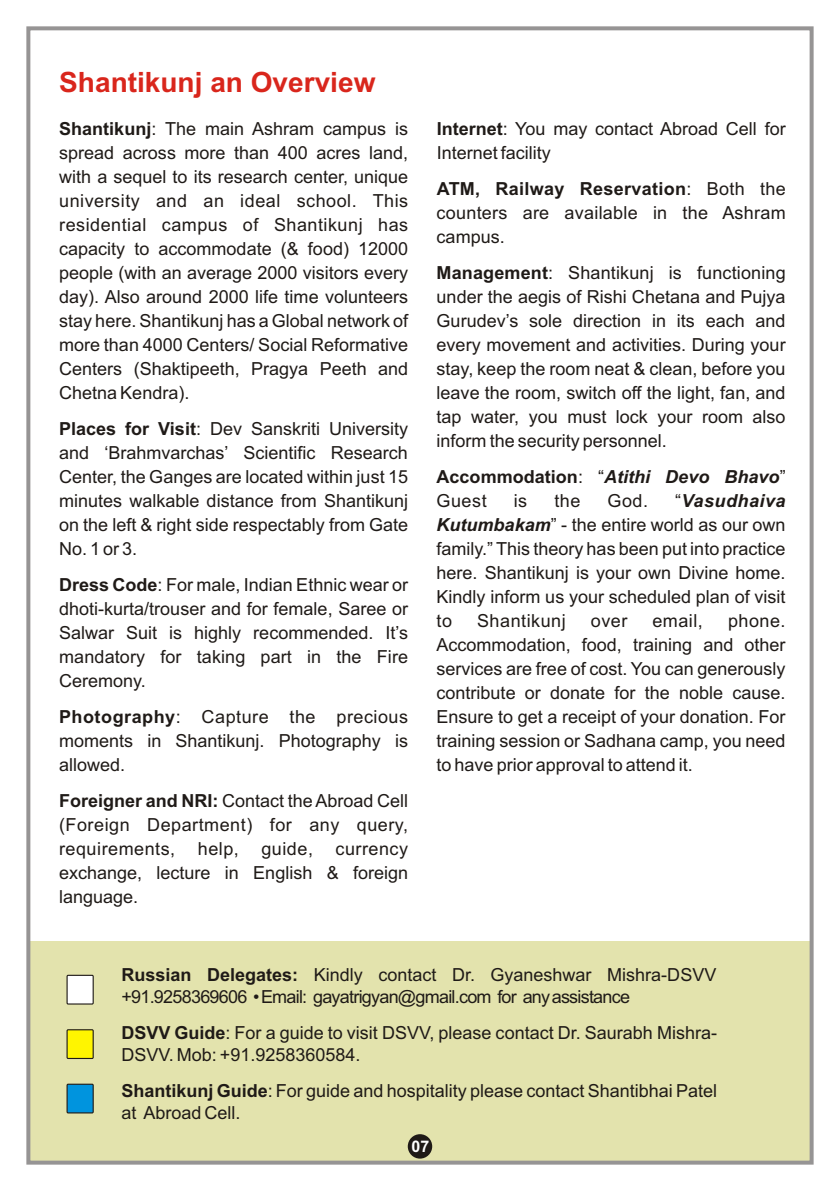
<style>
.page{position:relative;width:840px;height:1191px;background:#fff}
.page>*{position:absolute;margin:0;border:0;box-sizing:border-box;transform-origin:0 0}
.t1{font:700 28px "Arial";color:#d9261c}
.t2{font:18px/24px "Arial";color:#1f1a17}
.t3{font:18px/22px "Arial";letter-spacing:-.04em;color:#1f1a17}
.t4{font:18px "Arial";letter-spacing:.03em;color:#1f1a17}
.t5{font:italic 700 18px "Arial";color:#1f1a17}
.t6{font:700 18px "Arial";letter-spacing:.015em;color:#1f1a17}
.t7{font:italic 700 18px "Arial";letter-spacing:.03em;color:#1f1a17}
.t8{font:700 16px "Arial";color:#fff}
.s1{font-weight:700}
.s2{font-weight:400}
.s3{font-style:normal}
.s4{font-weight:400;font-style:normal}
.s5{font-weight:700;font-style:italic}
</style>
<div class="page">
<div style="left:28px;top:941px;width:783px;height:221px;background:#e3e3ad"></div>
<div style="left:66px;top:974px;width:28px;height:30px;background:#fff;border:1px solid #1f1a17"></div>
<div style="left:66px;top:1029px;width:28px;height:30px;background:#fff500;border:1px solid #1f1a17"></div>
<div style="left:66px;top:1083px;width:28px;height:30px;background:#0094de;border:1px solid #1f1a17"></div>
<div style="left:26px;top:26px;width:787px;height:1138px;border:4px solid #969494"></div>
<div style="left:407px;top:1134px;width:25px;height:24px;background:#1f1a17;border-radius:50%"></div>
<h1 class="t1" style="left:59px;top:71px;width:317px">Shantikunj an Overview</h1>
<p class="t2" style="left:59px;top:118px;width:350px"><span class="s1">Shantikunj</span>: The main Ashram campus is</p>
<p class="t2" style="left:436px;top:118px;width:350px"><span class="s1">Internet</span>: You may contact Abroad Cell for</p>
<p class="t2" style="left:59px;top:142px;width:350px">spread across more than 400 acres land,</p>
<p class="t2" style="left:436px;top:142px;width:116px">Internet facility</p>
<p class="t2" style="left:59px;top:166px;width:350px">with a sequel to its research center, unique</p>
<p class="t6" style="left:436px;top:182px;width:350px">ATM, Railway Reservation<span class="s2">: Both the</span></p>
<p class="t4" style="left:59px;top:194px;width:350px">university and an ideal school. This</p>
<p class="t2" style="left:436px;top:202px;width:350px">counters are available in the Ashram</p>
<p class="t4" style="left:59px;top:218px;width:350px">residential campus of Shantikunj has</p>
<p class="t2" style="left:436px;top:226px;width:70px">campus.</p>
<p class="t2" style="left:59px;top:238px;width:350px">capacity to accommodate (&amp; food) 12000 people (with an average 2000 visitors every</p>
<p class="t2" style="left:436px;top:262px;width:350px"><span class="s1">Management</span>: Shantikunj is functioning</p>
<p class="t2" style="left:59px;top:286px;width:350px">day). Also around 2000 life time volunteers</p>
<p class="t2" style="left:436px;top:286px;width:350px">under the aegis of Rishi Chetana and Pujya</p>
<p class="t2" style="left:59px;top:310px;width:350px">stay here. Shantikunj has a Global network of</p>
<p class="t2" style="left:436px;top:310px;width:350px">Gurudev’s sole direction in its each and</p>
<p class="t2" style="left:59px;top:334px;width:350px">more than 4000 Centers/ Social Reformative</p>
<p class="t2" style="left:436px;top:334px;width:350px">every movement and activities. During your</p>
<p class="t2" style="left:59px;top:358px;width:350px">Centers (Shaktipeeth, Pragya Peeth and</p>
<p class="t2" style="left:436px;top:358px;width:350px">stay, keep the room neat &amp; clean, before you</p>
<p class="t2" style="left:59px;top:382px;width:132px">Chetna Kendra).</p>
<p class="t2" style="left:436px;top:382px;width:350px">leave the room, switch off the light, fan, and tap water, you must lock your room also</p>
<p class="t2" style="left:59px;top:418px;width:350px"><span class="s1">Places for Visit</span>: Dev Sanskriti University</p>
<p class="t2" style="left:436px;top:430px;width:232px">inform the security personnel.</p>
<p class="t2" style="left:59px;top:442px;width:350px">and ‘Brahmvarchas’ Scientific Research<br>Center, the Ganges are located within just 15</p>
<p class="t5" style="left:436px;top:470px;width:350px"><span class="s3">Accommodation</span><span class="s4">: “</span>Atithi Devo Bhavo<span class="s4">”</span></p>
<p class="t2" style="left:59px;top:490px;width:350px">minutes walkable distance from Shantikunj</p>
<p class="t2" style="left:436px;top:490px;width:52px">Guest</p>
<p class="t2" style="left:513px;top:490px;width:15px">is</p>
<p class="t2" style="left:554px;top:490px;width:28px">the</p>
<p class="t2" style="left:607px;top:490px;width:42px">God.</p>
<p class="t7" style="left:674px;top:494px;width:112px"><span class="s4">“</span>Vasudhaiva</p>
<p class="t2" style="left:59px;top:514px;width:350px">on the left &amp; right side respectably from Gate</p>
<p class="t2" style="left:436px;top:514px;width:350px"><span class="s5">Kutumbakam</span>” - the entire world as our own</p>
<p class="t2" style="left:59px;top:538px;width:80px">No. 1 or 3.</p>
<p class="t2" style="left:436px;top:538px;width:350px">family.” This theory has been put into practice here. Shantikunj is your own Divine home.</p>
<p class="t2" style="left:59px;top:574px;width:350px"><span class="s1">Dress Code</span>: For male, Indian Ethnic wear or</p>
<p class="t2" style="left:436px;top:586px;width:350px">Kindly inform us your scheduled plan of visit</p>
<p class="t2" style="left:59px;top:598px;width:350px">dhoti-kurta/trouser and for female, Saree or</p>
<p class="t2" style="left:436px;top:610px;width:17px">to</p>
<p class="t4" style="left:477px;top:614px;width:90px">Shantikunj</p>
<p class="t2" style="left:590px;top:610px;width:38px">over</p>
<p class="t2" style="left:652px;top:610px;width:52px">email,</p>
<p class="t2" style="left:727px;top:610px;width:59px">phone.</p>
<p class="t2" style="left:59px;top:622px;width:350px">Salwar Suit is highly recommended. It’s</p>
<p class="t2" style="left:436px;top:634px;width:350px">Accommodation, food, training and other</p>
<p class="t2" style="left:59px;top:646px;width:350px">mandatory for taking part in the Fire</p>
<p class="t2" style="left:436px;top:658px;width:350px">services are free of cost. You can generously</p>
<p class="t2" style="left:59px;top:670px;width:88px">Ceremony.</p>
<p class="t2" style="left:436px;top:682px;width:350px">contribute or donate for the noble cause.</p>
<p class="t4" style="left:59px;top:710px;width:350px"><span class="s1">Photography</span>: Capture the precious</p>
<p class="t2" style="left:436px;top:706px;width:350px">Ensure to get a receipt of your donation. For</p>
<p class="t2" style="left:59px;top:730px;width:350px">moments in Shantikunj. Photography is</p>
<p class="t2" style="left:436px;top:730px;width:350px">training session or Sadhana camp, you need</p>
<p class="t2" style="left:59px;top:754px;width:68px">allowed.</p>
<p class="t2" style="left:436px;top:754px;width:258px">to have prior approval to attend it.</p>
<p class="t2" style="left:59px;top:790px;width:350px;text-align:justify"><span class="s1">Foreigner and NRI:</span> Contact the Abroad Cell (Foreign Department) for any query, requirements,</p>
<p class="t2" style="left:198px;top:838px;width:43px">help,</p>
<p class="t2" style="left:261px;top:838px;width:53px">guide,</p>
<p class="t2" style="left:59px;top:838px;width:350px;text-align:justify;text-indent:276px">currency exchange, lecture in English &amp; foreign language.</p>
<p class="t3" style="left:121px;top:965px;width:596px"><span class="s1">Russian Delegates:</span> Kindly contact Dr. Gyaneshwar Mishra-DSVV +91.9258369606 •Email: gayatrigyan@gmail.com for anyassistance</p>
<p class="t2" style="left:121px;top:1023px;width:597px;line-height:22px"><span class="s1">DSVV Guide</span>: For a guide to visit DSVV, please contact Dr. Saurabh Mishra-<br>DSVV. Mob: +91.9258360584.</p>
<p class="t2" style="left:121px;top:1081px;width:597px;line-height:22px"><span class="s1">Shantikunj Guide</span>: For guide and hospitality please contact Shantibhai Patel at Abroad Cell.</p>
<p class="t8" style="left:411px;top:1140px;width:19px">07</p>
</div>
